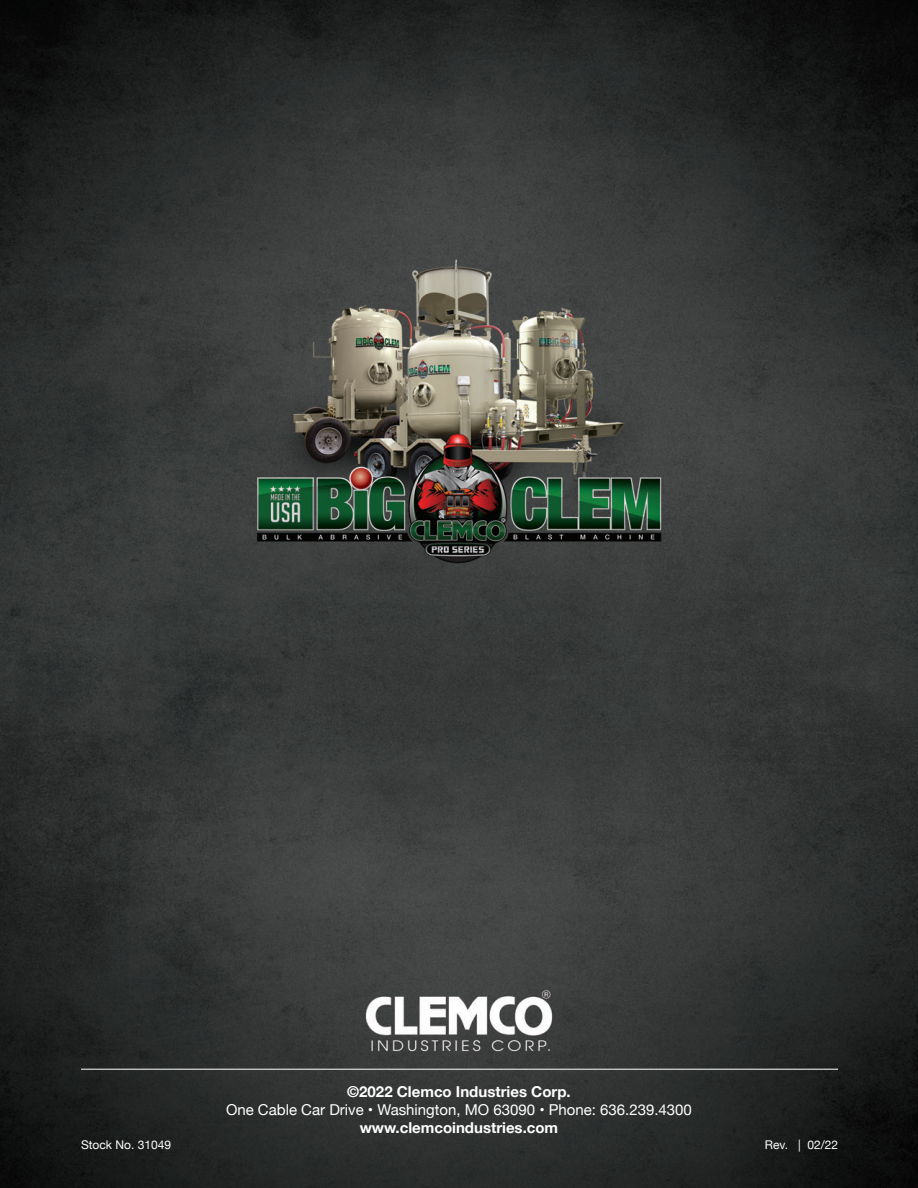
<style>
.page{position:relative;width:918px;height:1188px;background:#fff}
.page>*{position:absolute;margin:0;border:0;box-sizing:border-box;transform-origin:0 0}
.t1{font:15px "Helvetica Neue";color:#fff}
.t2{font:700 15px "Helvetica Neue";color:#fff}
.t3{font:12px "Helvetica Neue";color:#fff}
</style>
<div class="page">
<img style="left:0;top:0;width:918px;height:1188px">
<hr style="left:81px;top:1069px;width:757px;height:1px;background:#fff">
<p class="t2" style="left:347px;top:1080px;width:225px">©2022 Clemco Industries Corp.</p>
<p class="t1" style="left:226px;top:1099px;width:467px">One Cable Car Drive • Washington, MO 63090 • Phone: 636.239.4300</p>
<p class="t2" style="left:360px;top:1116px;width:200px">www.clemcoindustries.com</p>
<p class="t3" style="left:81px;top:1136px;width:92px">Stock No. 31049</p>
<p class="t3" style="left:765px;top:1136px;width:75px">Rev. | 02/22</p>
</div>
